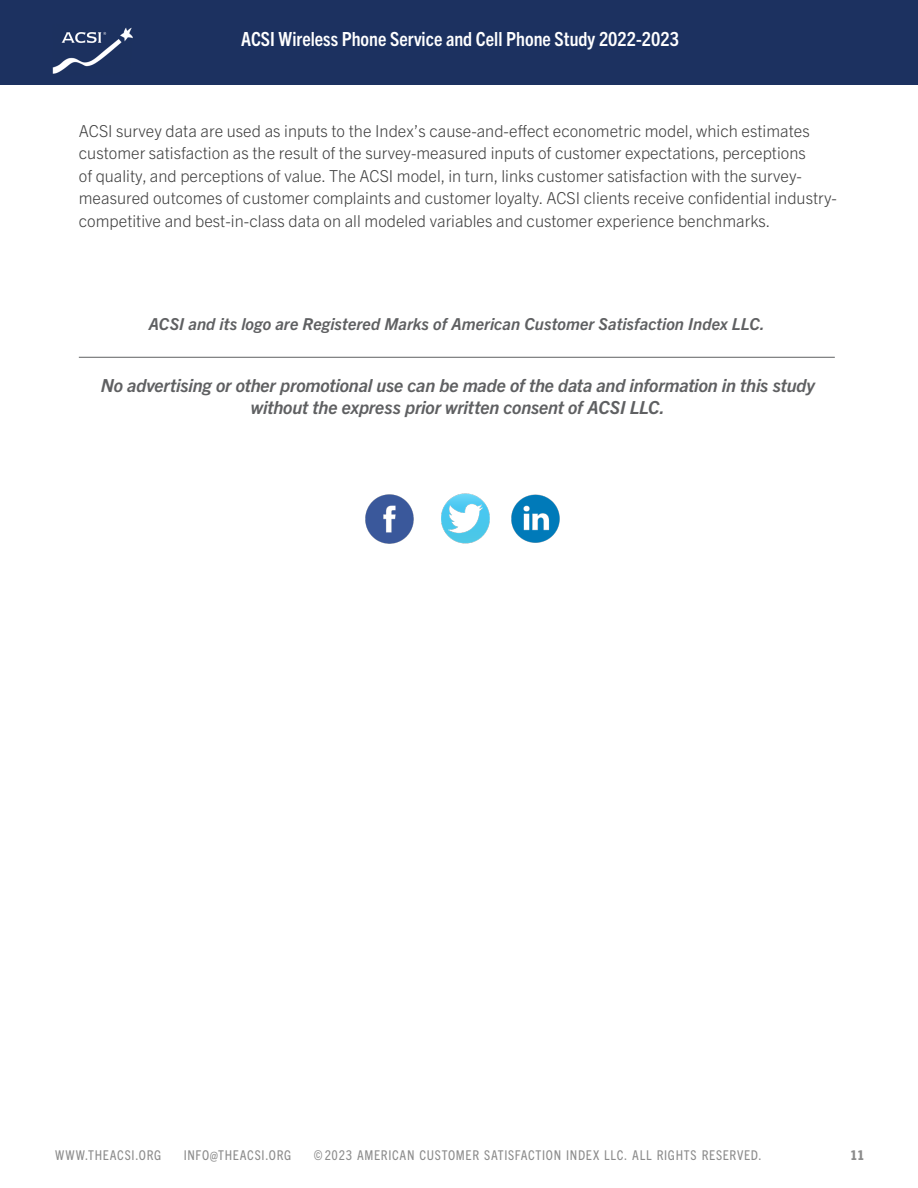
<style>
.page{position:relative;width:918px;height:1188px;background:#fff}
.page>*{position:absolute;margin:0;border:0;box-sizing:border-box;transform-origin:0 0}
.t1{font:700 condensed 19.5px "Trade Gothic Next LT Pro";color:#fff}
.t2{font:italic 700 18px/22.5px "Trade Gothic Next LT Pro";letter-spacing:-.01em;color:#5f6062;text-align:center}
.t3{font:300 16.5px/22.5px "Trade Gothic Next LT Pro";color:#404040}
.PARA_Style_2{font:italic 700 16.5px "Trade Gothic Next LT Pro";letter-spacing:.005em;color:#5f6062}
.sidebar{font:condensed 13.5px "Trade Gothic Next LT Pro";letter-spacing:.05em;color:#8c8c8c}
.sidebar-2{font:800 condensed 13.5px "Trade Gothic Next LT Pro";color:#8c8c8c}
</style>
<div class="page">
<div style="left:0;top:0;width:918px;height:84px;background:#1c3160"></div>
<hr style="left:79px;top:357px;width:756px;height:1px;background:#5f6062">
<img style="left:365px;top:494px;width:49px;height:50px">
<img style="left:441px;top:493px;width:49px;height:51px">
<img style="left:511px;top:494px;width:49px;height:49px">
<p class="t1" style="left:241px;top:26px;width:439px">ACSI Wireless Phone Service and Cell Phone Study 2022-2023</p>
<p class="t3" style="left:79px;top:119px;width:760px">ACSI survey data are used as inputs to the Index’s cause-and-effect econometric model, which estimates customer satisfaction as the result of the survey-measured inputs of customer expectations, perceptions<br>of quality, and perceptions of value. The ACSI model, in turn, links customer satisfaction with the survey&shy;measured outcomes of customer complaints and customer loyalty. ACSI clients receive confidential industry&shy;competitive and best-in-class data on all modeled variables and customer experience benchmarks.</p>
<p class="PARA_Style_2" style="left:149px;top:312px;width:618px">ACSI and its logo are Registered Marks of American Customer Satisfaction Index LLC.</p>
<p class="t2" style="left:101px;top:373px;width:716px">No advertising or other promotional use can be made of the data and information in this study without the express prior written consent of ACSI LLC.</p>
<p class="sidebar" style="left:55px;top:1146px;width:108px">WWW.THEACSI.ORG</p>
<p class="sidebar" style="left:184px;top:1146px;width:109px">INFO@THEACSI.ORG</p>
<p class="sidebar" style="left:314px;top:1146px;width:449px">©2023 AMERICAN CUSTOMER SATISFACTION INDEX LLC. ALL RIGHTS RESERVED.</p>
<p class="sidebar-2" style="left:851px;top:1146px;width:15px">11</p>
</div>
